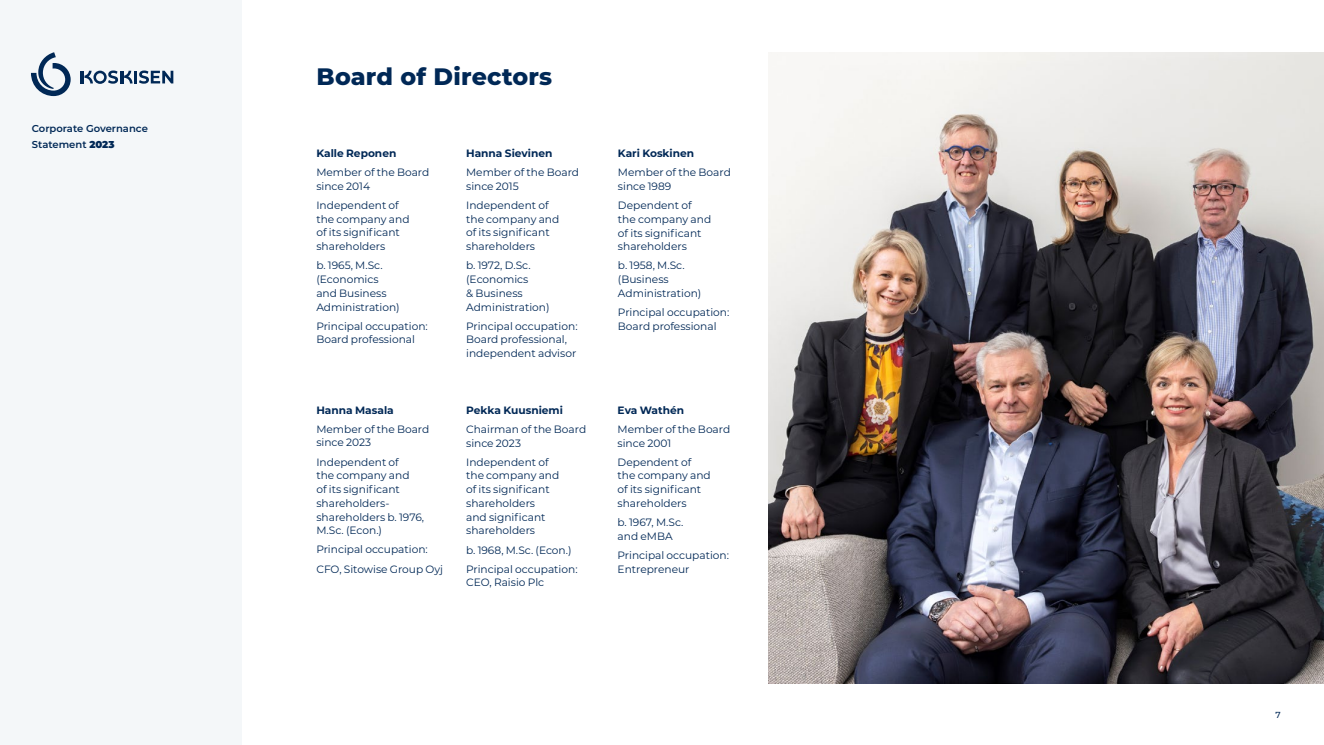
<style>
.page{position:relative;width:1324px;height:745px;background:#fff}
.page>*{position:absolute;margin:0;border:0;box-sizing:border-box;transform-origin:0 0}
.t1{font:800 23.75px "Montserrat";letter-spacing:.01em;color:#002856}
.t2{font:10.62px/13.8px "Montserrat";color:#002856}
.t3{font:700 10.62px "Montserrat";color:#002856}
.t4{font:600 10px/16.2px "Montserrat";color:#002856}
.t5{font:500 8.75px "Montserrat";color:#002856}
.s1{font-weight:900}
</style>
<div class="page">
<img style="left:768px;top:53px;width:555px;height:630px">
<div style="left:0;top:0;width:241px;height:744px;background:#f4f7f9"></div>
<svg style="left:80px;top:70px;width:93px;height:14px"></svg>
<svg style="left:31px;top:52px;width:40px;height:44px"></svg>
<p class="t4" style="left:32px;top:120px;width:117px">Corporate Governance<br>Statement <span class="s1">2023</span></p>
<h1 class="t1" style="left:316px;top:59px;width:237px">Board of Directors</h1>
<p class="t3" style="left:316px;top:145px;width:82px">Kalle Reponen</p>
<p class="t2" style="left:316px;top:165px;width:114px">Member of the Board since 2014</p>
<p class="t2" style="left:316px;top:198px;width:95px">Independent of the company and of its significant shareholders</p>
<p class="t2" style="left:316px;top:258px;width:85px">b. 1965, M.Sc. (Economics and Business<br>Administration)</p>
<p class="t2" style="left:316px;top:318px;width:113px">Principal occupation:<br>Board professional</p>
<p class="t3" style="left:316px;top:402px;width:79px">Hanna Masala</p>
<p class="t2" style="left:316px;top:421px;width:114px">Member of the Board since 2023</p>
<p class="t2" style="left:316px;top:454px;width:109px">Independent of<br>the company and<br>of its significant shareholders&shy;shareholders b. 1976,<br>M.Sc. (Econ.)</p>
<p class="t2" style="left:316px;top:539px;width:128px;line-height:19px">Principal occupation:<br>CFO, Sitowise Group Oyj</p>
<p class="t3" style="left:466px;top:145px;width:88px">Hanna Sievinen</p>
<p class="t2" style="left:466px;top:165px;width:114px">Member of the Board since 2015</p>
<p class="t2" style="left:466px;top:198px;width:95px">Independent of the company and of its significant shareholders</p>
<p class="t2" style="left:466px;top:258px;width:85px">b. 1972, D.Sc. (Economics<br>&amp; Business<br>Administration)</p>
<p class="t2" style="left:466px;top:318px;width:113px">Principal occupation:<br>Board professional, independent advisor</p>
<p class="t3" style="left:466px;top:402px;width:98px">Pekka Kuusniemi</p>
<p class="t2" style="left:466px;top:421px;width:122px">Chairman of the Board since 2023</p>
<p class="t2" style="left:466px;top:454px;width:95px">Independent of the company and of its significant shareholders<br>and significant shareholders</p>
<p class="t2" style="left:466px;top:539px;width:113px;line-height:19px">b. 1968, M.Sc. (Econ.)<br>Principal occupation:</p>
<p class="t2" style="left:466px;top:575px;width:80px">CEO, Raisio Plc</p>
<p class="t3" style="left:618px;top:145px;width:78px">Kari Koskinen</p>
<p class="t2" style="left:618px;top:165px;width:114px">Member of the Board since 1989</p>
<p class="t2" style="left:618px;top:198px;width:95px">Dependent of the company and of its significant shareholders</p>
<p class="t2" style="left:618px;top:258px;width:85px">b. 1958, M.Sc. (Business<br>Administration)</p>
<p class="t2" style="left:618px;top:305px;width:113px">Principal occupation:<br>Board professional</p>
<p class="t3" style="left:617px;top:402px;width:68px">Eva Wathén</p>
<p class="t2" style="left:617px;top:421px;width:114px">Member of the Board since 2001</p>
<p class="t2" style="left:617px;top:454px;width:95px">Dependent of the company and of its significant shareholders</p>
<p class="t2" style="left:617px;top:514px;width:67px">b. 1967, M.Sc. and eMBA</p>
<p class="t2" style="left:617px;top:547px;width:113px">Principal occupation:<br>Entrepreneur</p>
<p class="t5" style="left:1275px;top:708px;width:7px">7</p>
</div>
